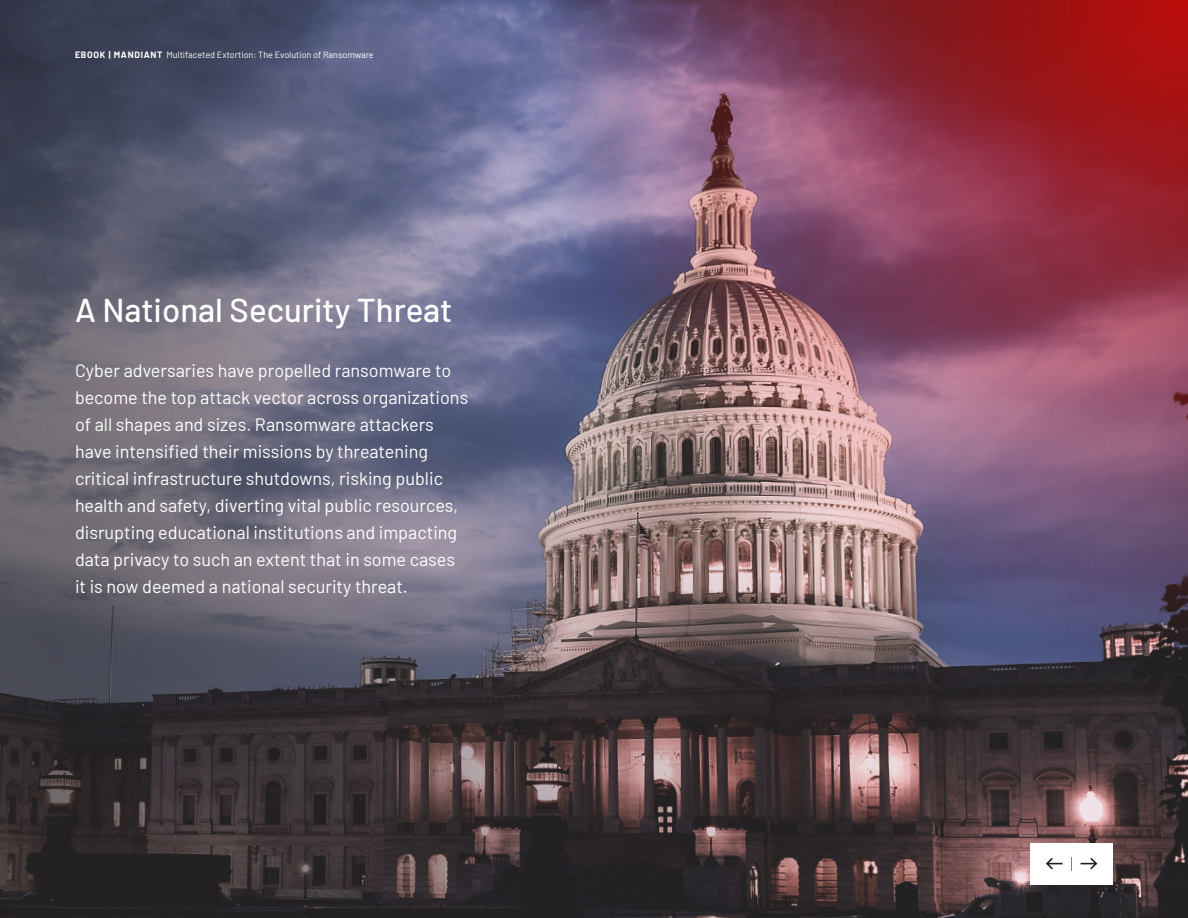
<style>
.page{position:relative;width:1188px;height:918px;background:#fff}
.page>*{position:absolute;margin:0;border:0;box-sizing:border-box;transform-origin:0 0}
.t1{font:500 33px "Barlow";color:#fff}
.t2{font:18px/27px "Barlow";color:#fff}
.t3{font:9px "Barlow";color:#fff}
.s1{font-weight:700}
</style>
<div class="page">
<img style="left:0;top:0;width:1188px;height:918px">
<div style="left:1030px;top:843px;width:83px;height:41px;background:#fff"></div>
<svg style="left:1080px;top:858px;width:18px;height:12px"></svg>
<svg style="left:1046px;top:858px;width:17px;height:12px"></svg>
<img style="left:533px;top:0;width:655px;height:655px">
<p class="t3" style="left:75px;top:48px;width:300px"><span class="s1">EBOOK | MANDIANT</span> Multifaceted Extortion: The Evolution of Ransomware</p>
<p class="t1" style="left:75px;top:286px;width:379px">A National Security Threat</p>
<p class="t2" style="left:75px;top:355px;width:395px">Cyber adversaries have propelled ransomware to become the top attack vector across organizations of all shapes and sizes. Ransomware attackers have intensified their missions by threatening critical infrastructure shutdowns, risking public health and safety, diverting vital public resources, disrupting educational institutions and impacting data privacy to such an extent that in some cases it is now deemed a national security threat.</p>
</div>
